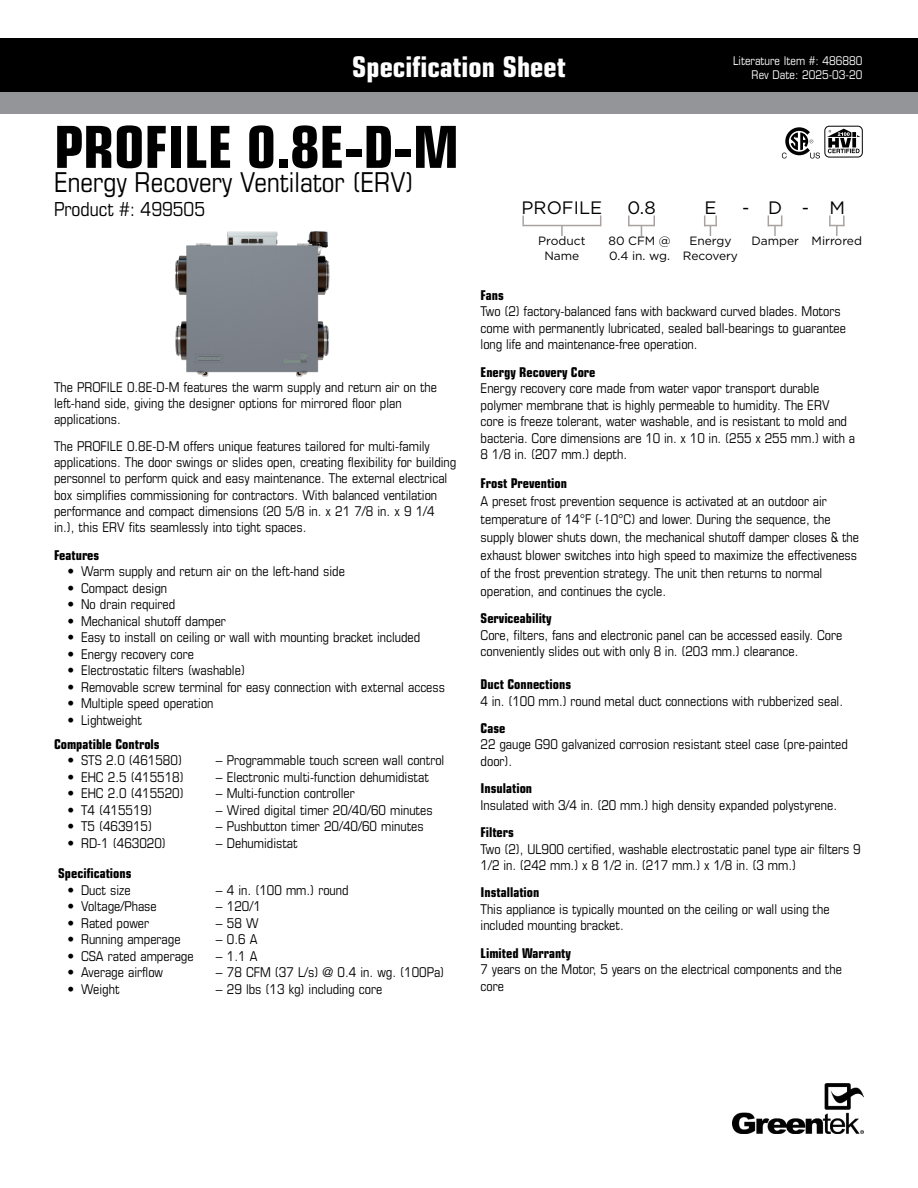
<style>
.page{position:relative;width:918px;height:1188px;background:#fff}
.page>*{position:absolute;margin:0;border:0;box-sizing:border-box;transform-origin:0 0}
.t1{font:700 condensed 58.05px "Eurostile LT Std";color:#000}
.t2{font:700 condensed 28.5px "Eurostile LT Std";color:#fff}
.t3{font:condensed 27.45px "Eurostile LT Std";color:#000}
.t4{font:condensed 19.35px "Eurostile LT Std";color:#000}
.t5{font:18px "Gotham";color:#000}
.t6{font:condensed 13.5px/16.5px "Eurostile LT Std";color:#000}
.t7{font:700 condensed 13.5px "Eurostile LT Std";color:#000}
.t8{font:12px/14.4px "Gotham";color:#000;text-align:center}
.t9{font:condensed 12px/14.4px "Eurostile LT Std";color:#fff;text-align:right}
</style>
<div class="page">
<div style="left:0;top:38px;width:918px;height:54px;background:#000"></div>
<div style="left:0;top:92px;width:918px;height:21px;background:#939598"></div>
<svg style="left:782px;top:127px;width:38px;height:32px"></svg>
<svg style="left:825px;top:126px;width:37px;height:31px"></svg>
<div style="left:825px;top:126px;width:37px;height:31px;border:1px solid #000;border-radius:4px"></div>
<svg style="left:827px;top:129px;width:33px;height:24px"></svg>
<svg style="left:829px;top:215px;width:16px;height:21px"></svg>
<img style="left:175px;top:231px;width:155px;height:146px">
<svg style="left:768px;top:215px;width:14px;height:21px"></svg>
<svg style="left:522px;top:215px;width:2px;height:11px"></svg>
<svg style="left:561px;top:226px;width:2px;height:10px"></svg>
<hr style="left:523px;top:225px;width:78px;height:1px;background:#a8a3a1">
<svg style="left:704px;top:215px;width:13px;height:21px"></svg>
<img style="left:733px;top:1084px;width:131px;height:50px">
<svg style="left:628px;top:215px;width:27px;height:21px"></svg>
<h2 class="t2" style="left:352px;top:49px;width:215px">Specification Sheet</h2>
<p class="t9" style="left:733px;top:53px;width:131px">Literature Item #: 486880<br>Rev Date: 2025-03-20</p>
<h1 class="t1" style="left:54px;top:112px;width:407px">PROFILE 0.8E-D-M</h1>
<h3 class="t3" style="left:54px;top:166px;width:361px">Energy Recovery Ventilator (ERV)</h3>
<h3 class="t4" style="left:54px;top:198px;width:153px">Product #: 499505</h3>
<p class="t6" style="left:54px;top:378px;width:385px">The PROFILE 0.8E-D-M features the warm supply and return air on the left-hand side, giving the designer options for mirrored floor plan applications.</p>
<p class="t6" style="left:54px;top:438px;width:404px">The PROFILE 0.8E-D-M offers unique features tailored for multi-family applications. The door swings or slides open, creating flexibility for building personnel to perform quick and easy maintenance. The external electrical box simplifies commissioning for contractors. With balanced ventilation performance and compact dimensions (20 5/8 in. x 21 7/8 in. x 9 1/4 in.), this ERV fits seamlessly into tight spaces.</p>
<p class="t7" style="left:54px;top:547px;width:47px">Features</p>
<p class="t6" style="left:68px;top:563px;width:279px">• Warm supply and return air on the left-hand side</p>
<p class="t6" style="left:68px;top:579px;width:101px">• Compact design</p>
<p class="t6" style="left:68px;top:596px;width:109px">• No drain required</p>
<p class="t6" style="left:68px;top:612px;width:160px">• Mechanical shutoff damper</p>
<p class="t6" style="left:68px;top:629px;width:354px">• Easy to install on ceiling or wall with mounting bracket included</p>
<p class="t6" style="left:68px;top:645px;width:128px">• Energy recovery core</p>
<p class="t6" style="left:68px;top:662px;width:179px">• Electrostatic filters (washable)</p>
<p class="t6" style="left:68px;top:678px;width:379px">• Removable screw terminal for easy connection with external access</p>
<p class="t6" style="left:68px;top:695px;width:148px">• Multiple speed operation</p>
<p class="t6" style="left:68px;top:711px;width:76px">• Lightweight</p>
<p class="t7" style="left:54px;top:736px;width:107px">Compatible Controls</p>
<p class="t6" style="left:68px;top:752px;width:116px">• STS 2.0 (461580)</p>
<p class="t6" style="left:216px;top:752px;width:230px">– Programmable touch screen wall control</p>
<p class="t6" style="left:68px;top:768px;width:118px">• EHC 2.5 (415518)</p>
<p class="t6" style="left:216px;top:768px;width:214px">– Electronic multi-function dehumidistat</p>
<p class="t6" style="left:68px;top:785px;width:118px">• EHC 2.0 (415520)</p>
<p class="t6" style="left:216px;top:785px;width:140px">– Multi-function controller</p>
<p class="t6" style="left:68px;top:801px;width:86px">• T4 (415519)</p>
<p class="t6" style="left:216px;top:801px;width:218px">– Wired digital timer 20/40/60 minutes</p>
<p class="t6" style="left:68px;top:818px;width:86px">• T5 (463915)</p>
<p class="t6" style="left:216px;top:818px;width:209px">– Pushbutton timer 20/40/60 minutes</p>
<p class="t6" style="left:68px;top:834px;width:100px">• RD-1 (463020)</p>
<p class="t6" style="left:216px;top:834px;width:83px">– Dehumidistat</p>
<p class="t7" style="left:58px;top:865px;width:75px">Specifications</p>
<p class="t6" style="left:68px;top:882px;width:65px">• Duct size</p>
<p class="t6" style="left:216px;top:882px;width:134px">– 4 in. (100 mm.) round</p>
<p class="t6" style="left:68px;top:898px;width:91px">• Voltage/Phase</p>
<p class="t6" style="left:216px;top:898px;width:46px">– 120/1</p>
<p class="t6" style="left:68px;top:915px;width:83px">• Rated power</p>
<p class="t6" style="left:216px;top:915px;width:44px">– 58 W</p>
<p class="t6" style="left:68px;top:931px;width:115px">• Running amperage</p>
<p class="t6" style="left:216px;top:931px;width:43px">– 0.6 A</p>
<p class="t6" style="left:68px;top:948px;width:128px">• CSA rated amperage</p>
<p class="t6" style="left:216px;top:948px;width:43px">– 1.1 A</p>
<p class="t6" style="left:68px;top:964px;width:97px">• Average airflow</p>
<p class="t6" style="left:216px;top:964px;width:230px">– 78 CFM (37 L/s) @ 0.4 in. wg. (100Pa)</p>
<p class="t6" style="left:68px;top:981px;width:54px">• Weight</p>
<p class="t6" style="left:216px;top:981px;width:168px">– 29 lbs (13 kg) including core</p>
<h3 class="t5" style="left:522px;top:198px;width:82px">PROFILE</h3>
<h3 class="t5" style="left:627px;top:198px;width:30px">0.8</h3>
<p class="t8" style="left:538px;top:234px;width:49px">Product<br>Name</p>
<p class="t8" style="left:608px;top:234px;width:64px;text-align:left">80 CFM @<br>0.4 in. wg.</p>
<h3 class="t5" style="left:704px;top:198px;width:14px">E</h3>
<h3 class="t5" style="left:768px;top:198px;width:78px">D-M</h3>
<p class="t8" style="left:751px;top:234px;width:49px">Damper</p>
<h3 class="t5" style="left:742px;top:198px;width:9px">-</h3>
<p class="t8" style="left:812px;top:234px;width:52px">Mirrored</p>
<p class="t8" style="left:683px;top:234px;width:57px">Energy<br>Recovery</p>
<p class="t7" style="left:481px;top:287px;width:25px">Fans</p>
<p class="t6" style="left:481px;top:303px;width:367px">Two (2) factory-balanced fans with backward curved blades. Motors come with permanently lubricated, sealed ball-bearings to guarantee long life and maintenance-free operation.</p>
<p class="t7" style="left:481px;top:364px;width:116px">Energy Recovery Core</p>
<p class="t6" style="left:481px;top:380px;width:376px">Energy recovery core made from water vapor transport durable polymer membrane that is highly permeable to humidity. The ERV core is freeze tolerant, water washable, and is resistant to mold and bacteria. Core dimensions are 10 in. x 10 in. (255 x 255 mm.) with a 8 1/8 in. (207 mm.) depth.</p>
<p class="t7" style="left:481px;top:475px;width:88px">Frost Prevention</p>
<p class="t6" style="left:481px;top:492px;width:380px;line-height:18px">A preset frost prevention sequence is activated at an outdoor air temperature of 14°F (-10°C) and lower. During the sequence, the supply blower shuts down, the mechanical shutoff damper closes &amp; the exhaust blower switches into high speed to maximize the effectiveness of the frost prevention strategy. The unit then returns to normal operation, and continues the cycle.</p>
<p class="t7" style="left:481px;top:610px;width:73px">Serviceability</p>
<p class="t6" style="left:481px;top:626px;width:363px">Core, filters, fans and electronic panel can be accessed easily. Core conveniently slides out with only 8 in. (203 mm.) clearance.</p>
<p class="t7" style="left:481px;top:676px;width:92px">Duct Connections</p>
<p class="t6" style="left:481px;top:692px;width:364px">4 in. (100 mm.) round metal duct connections with rubberized seal.</p>
<p class="t7" style="left:481px;top:720px;width:26px">Case</p>
<p class="t6" style="left:481px;top:736px;width:369px">22 gauge G90 galvanized corrosion resistant steel case (pre-painted door).</p>
<p class="t7" style="left:481px;top:780px;width:53px">Insulation</p>
<p class="t6" style="left:481px;top:796px;width:358px">Insulated with 3/4 in. (20 mm.) high density expanded polystyrene.</p>
<p class="t7" style="left:481px;top:824px;width:35px">Filters</p>
<p class="t6" style="left:481px;top:840px;width:382px">Two (2), UL900 certified, washable electrostatic panel type air filters 9<br>1/2 in. (242 mm.) x 8 1/2 in. (217 mm.) x 1/8 in. (3 mm.)</p>
<p class="t7" style="left:481px;top:884px;width:60px">Installation</p>
<p class="t6" style="left:481px;top:901px;width:351px">This appliance is typically mounted on the ceiling or wall using the included mounting bracket.</p>
<p class="t7" style="left:481px;top:945px;width:92px">Limited Warranty</p>
<p class="t6" style="left:481px;top:961px;width:363px">7 years on the Motor, 5 years on the electrical components and the core</p>
</div>
